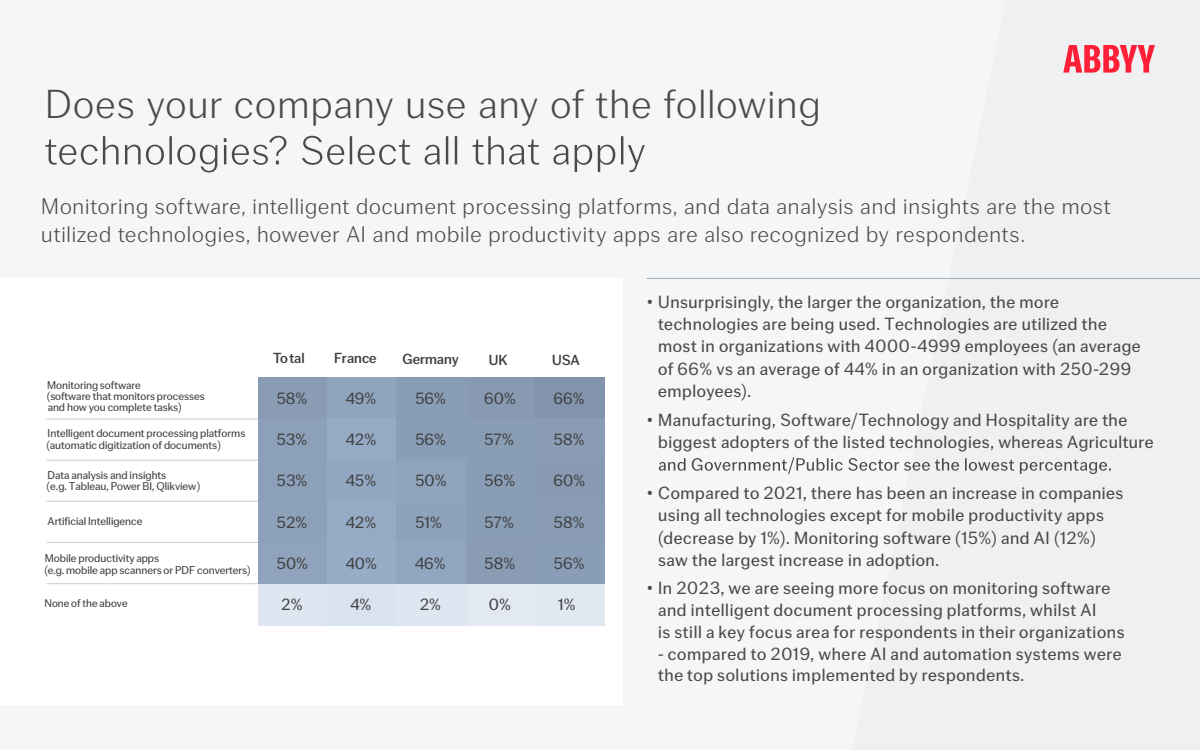
<style>
.page{position:relative;width:1200px;height:750px;background:#f5f6f8}
.page>*{position:absolute;margin:0;border:0;box-sizing:border-box;transform-origin:0 0}
.t1{font:300 41.5px "Co Fo Gothic";letter-spacing:.03em;color:#4a4a4d}
.t2{font:300 23.12px/28.1px "Co Fo Gothic";letter-spacing:.035em;color:#4a4a4d}
.t3{font:18.12px/22.5px "Co Fo Gothic";letter-spacing:.03em;color:#4a4a4d}
.t4{font:16.75px "Co Fo Gothic";color:#404040}
.t5{font:500 15px "Co Fo Gothic";color:#404040}
.t6{font:11.62px/11.2px "Co Fo Gothic";color:#404040}
.t7{font:11.5px "Co Fo Gothic";color:#404040}
</style>
<div class="page">
<div style="left:0;top:279px;width:622px;height:426px;background:#fff"></div>
<hr style="left:46px;top:419px;width:212px;height:1px;background:#cecece">
<hr style="left:46px;top:460px;width:212px;height:1px;background:#cecece">
<hr style="left:46px;top:501px;width:212px;height:1px;background:#cecece">
<hr style="left:46px;top:542px;width:212px;height:1px;background:#cecece">
<hr style="left:46px;top:583px;width:212px;height:1px;background:#cecece">
<div style="left:258px;top:377px;width:69px;height:42px;background:#899cb4"></div>
<div style="left:327px;top:377px;width:70px;height:42px;background:#8fa4bd"></div>
<div style="left:397px;top:377px;width:69px;height:42px;background:#8a9db6"></div>
<div style="left:466px;top:377px;width:69px;height:42px;background:#879ab2"></div>
<div style="left:535px;top:377px;width:70px;height:42px;background:#8294ab"></div>
<div style="left:258px;top:419px;width:69px;height:41px;background:#8ca0b9"></div>
<div style="left:327px;top:419px;width:70px;height:41px;background:#95aac5"></div>
<div style="left:397px;top:419px;width:69px;height:41px;background:#8a9db6"></div>
<div style="left:466px;top:419px;width:69px;height:41px;background:#899db5"></div>
<div style="left:535px;top:419px;width:70px;height:41px;background:#899cb4"></div>
<div style="left:258px;top:460px;width:69px;height:41px;background:#8ca0b9"></div>
<div style="left:327px;top:460px;width:70px;height:41px;background:#92a7c2"></div>
<div style="left:397px;top:460px;width:69px;height:41px;background:#8fa3bc"></div>
<div style="left:466px;top:460px;width:69px;height:41px;background:#8a9db6"></div>
<div style="left:535px;top:460px;width:70px;height:41px;background:#879ab2"></div>
<div style="left:258px;top:501px;width:69px;height:42px;background:#8da1ba"></div>
<div style="left:327px;top:501px;width:70px;height:42px;background:#95aac5"></div>
<div style="left:397px;top:501px;width:69px;height:42px;background:#8ea2bb"></div>
<div style="left:466px;top:501px;width:69px;height:42px;background:#899db5"></div>
<div style="left:535px;top:501px;width:70px;height:42px;background:#899cb4"></div>
<div style="left:258px;top:543px;width:69px;height:41px;background:#8fa3bc"></div>
<div style="left:327px;top:543px;width:70px;height:41px;background:#96acc7"></div>
<div style="left:397px;top:543px;width:69px;height:41px;background:#91a6c1"></div>
<div style="left:466px;top:543px;width:69px;height:41px;background:#899cb4"></div>
<div style="left:535px;top:543px;width:70px;height:41px;background:#8a9db6"></div>
<div style="left:258px;top:584px;width:69px;height:41px;background:#dee6f1"></div>
<div style="left:327px;top:584px;width:70px;height:41px;background:#d9e2ef"></div>
<div style="left:397px;top:584px;width:69px;height:41px;background:#dee6f1"></div>
<div style="left:466px;top:584px;width:69px;height:41px;background:#e2e9f3"></div>
<div style="left:535px;top:584px;width:70px;height:41px;background:#e0e8f2"></div>
<svg style="left:1063px;top:45px;width:92px;height:28px"></svg>
<svg style="left:45px;top:136px;width:600px;height:36px"></svg>
<svg style="left:659px;top:457px;width:452px;height:17px"></svg>
<hr style="left:647px;top:278px;width:553px;height:1px;background:#8593a9">
<h1 class="t1" style="left:45px;top:81px;width:777px">Does your company use any of the following</h1>
<p class="t2" style="left:41px;top:193px;width:1071px">Monitoring software, intelligent document processing platforms, and data analysis and insights are the most utilized technologies, however AI and mobile productivity apps are also recognized by respondents.</p>
<p class="t6" style="left:47px;top:379px;width:159px">Monitoring software<br>(software that monitors processes and how you complete tasks)</p>
<p class="t6" style="left:46px;top:427px;width:200px;line-height:12.1px">Intelligent document processing platforms (automatic digitization of documents)</p>
<p class="t6" style="left:46px;top:469px;width:155px;line-height:11.4px">Data analysis and insights<br>(e.g. Tableau, Power BI, Qlikview)</p>
<p class="t6" style="left:48px;top:516px;width:96px">Artificial Intelligence</p>
<p class="t6" style="left:44px;top:552px;width:208px;line-height:11.9px">Mobile productivity apps<br>(e.g. mobile app scanners or PDF converters)</p>
<p class="t7" style="left:45px;top:596px;width:85px">None of the above</p>
<p class="t5" style="left:273px;top:350px;width:33px">Total</p>
<p class="t5" style="left:334px;top:350px;width:44px">France</p>
<p class="t5" style="left:489px;top:351px;width:20px">UK</p>
<p class="t5" style="left:552px;top:351px;width:29px">USA</p>
<p class="t4" style="left:276px;top:389px;width:32px">58%</p>
<p class="t4" style="left:346px;top:389px;width:32px">49%</p>
<p class="t4" style="left:415px;top:389px;width:32px">56%</p>
<p class="t4" style="left:484px;top:389px;width:33px">60%</p>
<p class="t4" style="left:554px;top:389px;width:32px">66%</p>
<p class="t4" style="left:276px;top:430px;width:32px">53%</p>
<p class="t4" style="left:346px;top:430px;width:32px">42%</p>
<p class="t4" style="left:415px;top:430px;width:32px">56%</p>
<p class="t4" style="left:484px;top:430px;width:31px">57%</p>
<p class="t4" style="left:554px;top:430px;width:32px">58%</p>
<p class="t4" style="left:276px;top:471px;width:32px">53%</p>
<p class="t4" style="left:346px;top:471px;width:32px">45%</p>
<p class="t4" style="left:415px;top:471px;width:33px">50%</p>
<p class="t4" style="left:484px;top:471px;width:32px">56%</p>
<p class="t4" style="left:554px;top:471px;width:33px">60%</p>
<p class="t4" style="left:276px;top:513px;width:32px">52%</p>
<p class="t4" style="left:346px;top:513px;width:32px">42%</p>
<p class="t4" style="left:415px;top:513px;width:29px">51%</p>
<p class="t4" style="left:484px;top:513px;width:31px">57%</p>
<p class="t4" style="left:554px;top:513px;width:32px">58%</p>
<p class="t4" style="left:277px;top:554px;width:33px">50%</p>
<p class="t4" style="left:346px;top:554px;width:33px">40%</p>
<p class="t4" style="left:415px;top:554px;width:32px">46%</p>
<p class="t4" style="left:484px;top:554px;width:32px">58%</p>
<p class="t4" style="left:554px;top:554px;width:32px">56%</p>
<p class="t4" style="left:281px;top:595px;width:23px">2%</p>
<p class="t4" style="left:350px;top:595px;width:22px">4%</p>
<p class="t4" style="left:420px;top:595px;width:23px">2%</p>
<p class="t4" style="left:489px;top:595px;width:23px">0%</p>
<p class="t4" style="left:558px;top:595px;width:19px">1%</p>
<p class="t5" style="left:402px;top:350px;width:58px">Germany</p>
<p class="t3" style="left:658px;top:290px;width:484px;text-indent:-11px">• Unsurprisingly, the larger the organization, the more technologies are being used. Technologies are utilized the most in organizations with 4000-4999 employees (an average of 66% vs an average of 44% in an organization with 250-299 employees).</p>
<p class="t3" style="left:658px;top:408px;width:497px;text-indent:-11px">• Manufacturing, Software/Technology and Hospitality are the biggest adopters of the listed technologies, whereas Agriculture</p>
<p class="t3" style="left:658px;top:481px;width:467px;text-indent:-11px">• Compared to 2021, there has been an increase in companies using all technologies except for mobile productivity apps (decrease by 1%). Monitoring software (15%) and AI (12%) saw the largest increase in adoption.</p>
<p class="t3" style="left:658px;top:577px;width:468px;line-height:21.8px;text-indent:-11px">• In 2023, we are seeing more focus on monitoring software and intelligent document processing platforms, whilst AI<br>is still a key focus area for respondents in their organizations</p>
<p class="t3" style="left:658px;top:643px;width:465px;line-height:21.8px">- compared to 2019, where AI and automation systems were the top solutions implemented by respondents.</p>
</div>
